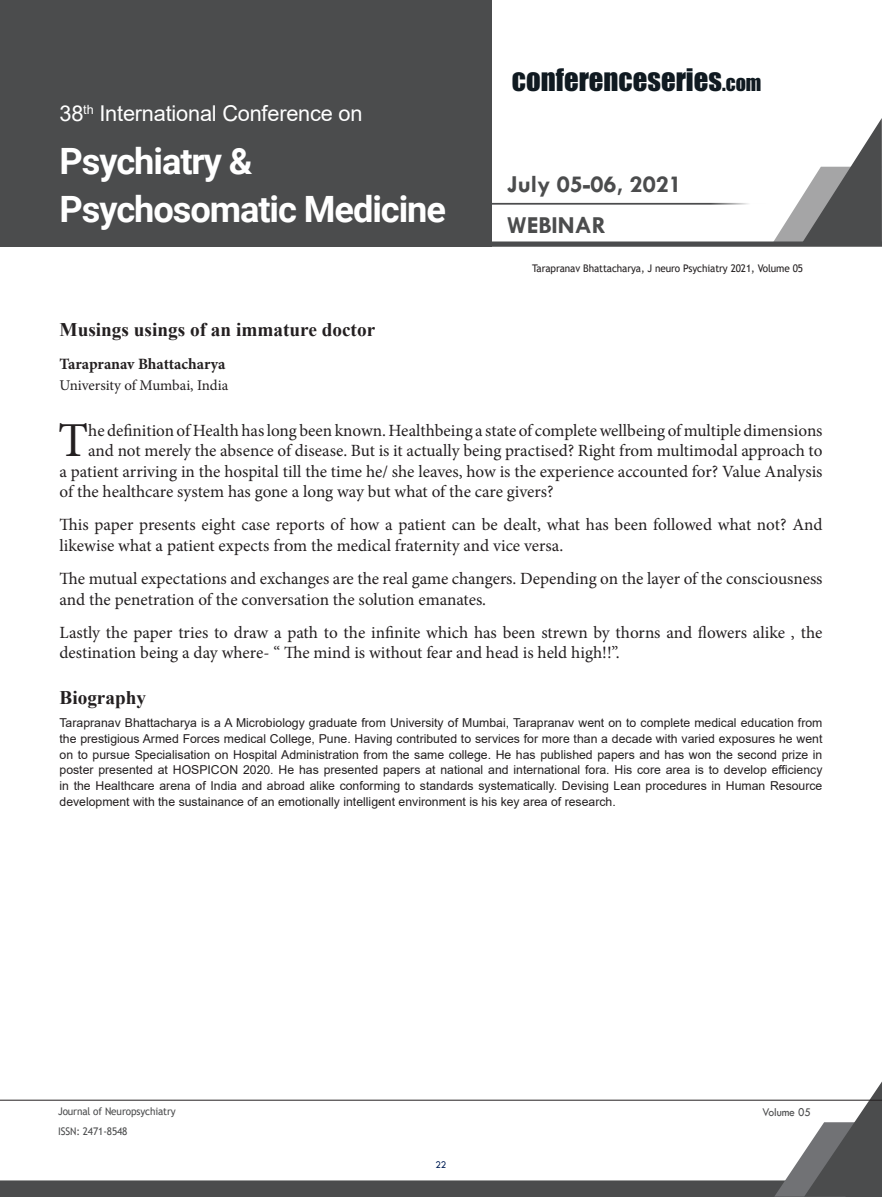
<style>
.page{position:relative;width:882px;height:1197px;background:#fff}
.page>*{position:absolute;margin:0;border:0;box-sizing:border-box;transform-origin:0 0}
.Abstract{font:48.82px "Minion Pro";color:#231f20}
.t1{font:700 36.23px/47.8px "Roboto";letter-spacing:-.03em;color:#fff}
.t2{font:28.7px "Impact";color:#101a21}
.t3{font:700 24.68px/41.1px "Tw Cen";color:#4b4c4d}
.t4{font:21.7px "Arial";letter-spacing:-.01em;color:#fff}
.Bio_Heading{font:700 19.25px "Times New Roman";color:#231f20}
.Abstract-2{font:17.15px "Minion Pro";letter-spacing:-.005em;color:#231f20}
.Paragraph_Style_2{font:17.15px/20.7px "Minion Pro";color:#231f20}
.Paragraph_Style_3{font:17.15px/20.7px "Minion Pro";color:#231f20}
.Name{font:700 15.75px "Minion Pro";letter-spacing:-.005em;color:#231f20}
.Affiliation_2{font:14.88px "Minion Pro";letter-spacing:-.005em;color:#231f20}
.Biography{font:12.25px/15.8px "Arial";color:#231f20;text-align:justify}
.t5{font:12.25px "Tw Cen";letter-spacing:-.01em;color:#4b4c4d;scale:.95 1}
.t6{font:10.5px "Trebuchet MS";letter-spacing:-.01em;color:#231f20;scale:.95 1}
.t7{font:10.5px "Trebuchet MS";letter-spacing:-.01em;color:#4b4c4d;scale:.95 1}
.t8{font:10.5px "Tw Cen";color:#001f56;scale:.95 1}
.s1{font-size:20.12px}
</style>
<div class="page">
<div style="left:0;top:0;width:492px;height:247px;background:#4b4c4d"></div>
<svg style="left:492px;top:118px;width:390px;height:129px"></svg>
<hr style="left:486px;top:203px;width:280px;height:2px;background:#4b4c4d">
<svg style="left:0;top:1081px;width:882px;height:116px"></svg>
<hr style="left:0;top:1100px;width:882px;height:1px;background:#231f20">
<h3 class="t4" style="left:60px;top:98px;width:305px">38<sup>th</sup> International Conference on</h3>
<h2 class="t1" style="left:60px;top:136px;width:388px">Psychiatry &amp;<br>Psychosomatic Medicine</h2>
<h3 class="t2" style="left:512px;top:57px;width:251px">CONFERENCESERIES<span class="s1">.COM</span></h3>
<h3 class="t3" style="left:507px;top:163px;width:176px">July 05-06, 2021<br>WEBINAR</h3>
<p class="t6" style="left:532px;top:262px;width:287px">Tarapranav Bhattacharya, J neuro Psychiatry 2021, Volume 05</p>
<p class="Bio_Heading" style="left:60px;top:316px;width:317px">Musings usings of an immature doctor</p>
<p class="Name" style="left:60px;top:353px;width:168px">Tarapranav Bhattacharya</p>
<p class="Affiliation_2" style="left:60px;top:376px;width:170px">University of Mumbai, India</p>
<p class="Abstract" style="left:58px;top:408px;width:32px">T</p>
<p class="Abstract-2" style="left:88px;top:419px;width:736px">he definition of Health has long been known. Healthbeing a state of complete wellbeing of multiple dimensions</p>
<p class="Abstract-2" style="left:88px;top:439px;width:736px">and not merely the absence of disease. But is it actually being practised? Right from multimodal approach to</p>
<p class="Abstract-2" style="left:60px;top:460px;width:764px">a patient arriving in the hospital till the time he/ she leaves, how is the experience accounted for? Value Analysis</p>
<p class="Abstract-2" style="left:60px;top:481px;width:496px">of the healthcare system has gone a long way but what of the care givers?</p>
<p class="Paragraph_Style_2" style="left:60px;top:515px;width:764px">This paper presents eight case reports of how a patient can be dealt, what has been followed what not? And likewise what a patient expects from the medical fraternity and vice versa.</p>
<p class="Paragraph_Style_2" style="left:60px;top:568px;width:764px">The mutual expectations and exchanges are the real game changers. Depending on the layer of the consciousness and the penetration of the conversation the solution emanates.</p>
<p class="Paragraph_Style_3" style="left:60px;top:622px;width:764px">Lastly the paper tries to draw a path to the infinite which has been strewn by thorns and flowers alike , the destination being a day where- “ The mind is without fear and head is held high!!”.</p>
<p class="Bio_Heading" style="left:60px;top:684px;width:88px">Biography</p>
<p class="Biography" style="left:60px;top:715px;width:764px">Tarapranav Bhattacharya is a A Microbiology graduate from University of Mumbai, Tarapranav went on to complete medical education from the prestigious Armed Forces medical College, Pune. Having contributed to services for more than a decade with varied exposures he went on to pursue Specialisation on Hospital Administration from the same college. He has published papers and has won the second prize in poster presented at HOSPICON 2020. He has presented papers at national and international fora. His core area is to develop efficiency in the Healthcare arena of India and abroad alike conforming to standards systematically. Devising Lean procedures in Human Resource development with the sustainance of an emotionally intelligent environment is his key area of research.</p>
<p class="t7" style="left:58px;top:1105px;width:126px">Journal of Neuropsychiatry</p>
<p class="t5" style="left:762px;top:1104px;width:53px">Volume 05</p>
<p class="t7" style="left:58px;top:1125px;width:75px">ISSN: 2471-8548</p>
<p class="t8" style="left:436px;top:1159px;width:13px">22</p>
</div>
